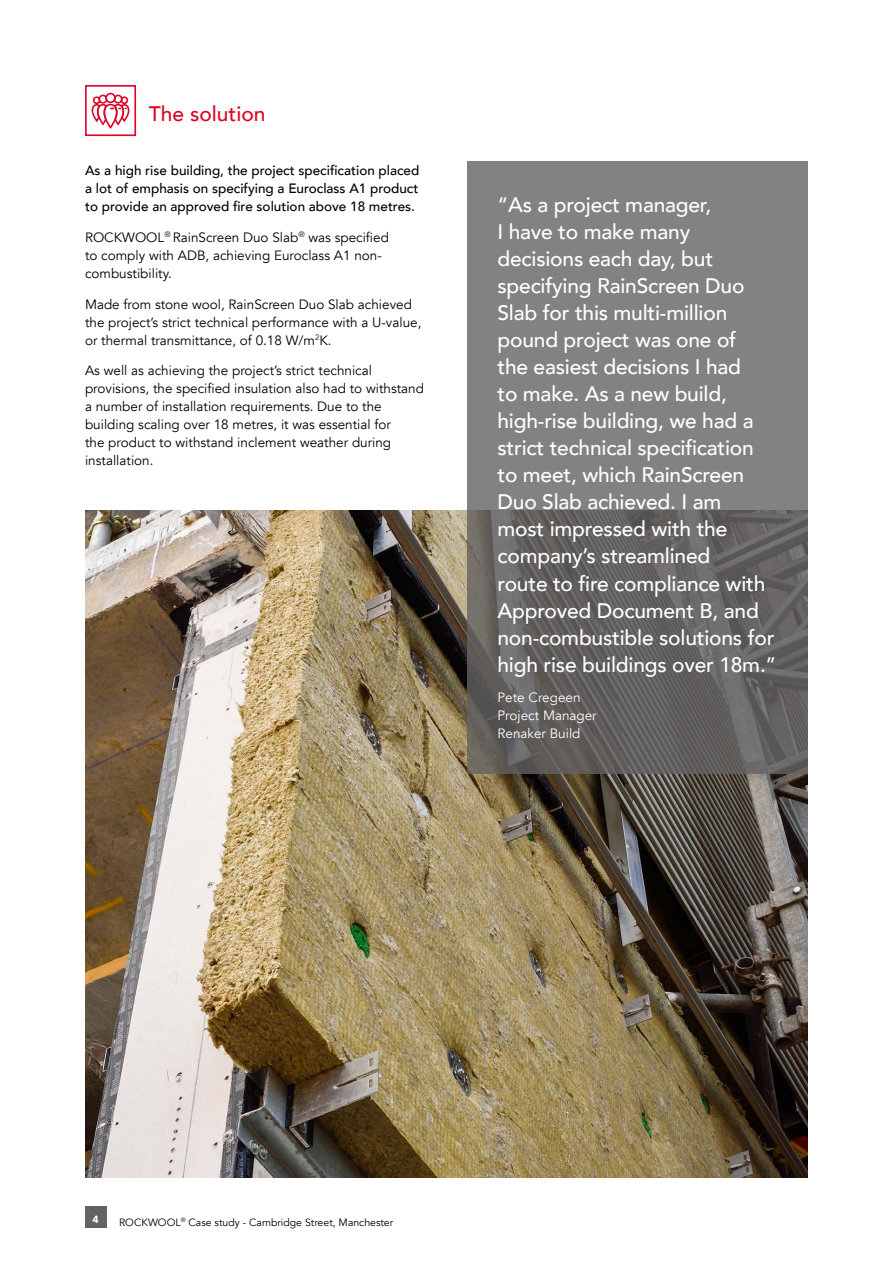
<style>
.page{position:relative;width:893px;height:1263px;background:#fff}
.page>*{position:absolute;margin:0;border:0;box-sizing:border-box;transform-origin:0 0}
.t1{font:500 21px/27px "Avenir";letter-spacing:-.01em;color:#fff}
.t2{font:500 21px "Avenir";color:#db0626}
.t3{font:13.5px/18px "Avenir";color:#000}
.t4{font:500 13.5px/18px "Avenir";color:#000;text-align:justify}
.t5{font:13.5px/18px "Avenir";color:#fff}
.t6{font:10.5px "Avenir";color:#000}
.t7{font:900 10.5px "Avenir";color:#fff}
</style>
<div class="page">
<div style="left:85px;top:85px;width:51px;height:51px;border:2px solid #db0626"></div>
<div style="left:105px;top:93px;width:11px;height:10px;border:2px solid #db0626;border-radius:50%"></div>
<svg style="left:91px;top:94px;width:39px;height:35px"></svg>
<img style="left:85px;top:510px;width:723px;height:668px">
<svg style="left:468px;top:162px;width:340px;height:612px;background:#757473"></svg>
<div style="left:85px;top:1206px;width:21px;height:22px;background:#646363"></div>
<h1 class="t2" style="left:149px;top:96px;width:118px">The solution</h1>
<p class="t4" style="left:85px;top:161px;width:336px">As a high rise building, the project specification placed a lot of emphasis on specifying a Euroclass A1 product to provide an approved fire solution above 18 metres.</p>
<p class="t3" style="left:85px;top:228px;width:305px">ROCKWOOL<sup>®</sup> RainScreen Duo Slab<sup>®</sup> was specified to comply with ADB, achieving Euroclass A1 non&shy;combustibility.</p>
<p class="t3" style="left:85px;top:295px;width:338px">Made from stone wool, RainScreen Duo Slab achieved the project’s strict technical performance with a U-value, or thermal transmittance, of 0.18 W/m<sup>2</sup>K.</p>
<p class="t3" style="left:85px;top:362px;width:340px">As well as achieving the project’s strict technical provisions, the specified insulation also had to withstand a number of installation requirements. Due to the building scaling over 18 metres, it was essential for<br>the product to withstand inclement weather during installation.</p>
<p class="t1" style="left:497px;top:190px;width:280px">“As a project manager,<br>I have to make many decisions each day, but specifying RainScreen Duo<br>Slab for this multi-million pound project was one of<br>the easiest decisions I had<br>to make. As a new build, high-rise building, we had a strict technical specification to meet, which RainScreen<br>Duo Slab achieved. I am<br>most impressed with the company’s streamlined<br>route to fire compliance with<br>Approved Document B, and non-combustible solutions for high rise buildings over 18m.”</p>
<p class="t5" style="left:497px;top:689px;width:101px">Pete Cregeen<br>Project Manager<br>Renaker Build</p>
<p class="t7" style="left:93px;top:1210px;width:8px">4</p>
<p class="t6" style="left:119px;top:1216px;width:276px">ROCKWOOL<sup>®</sup> Case study - Cambridge Street, Manchester</p>
</div>
